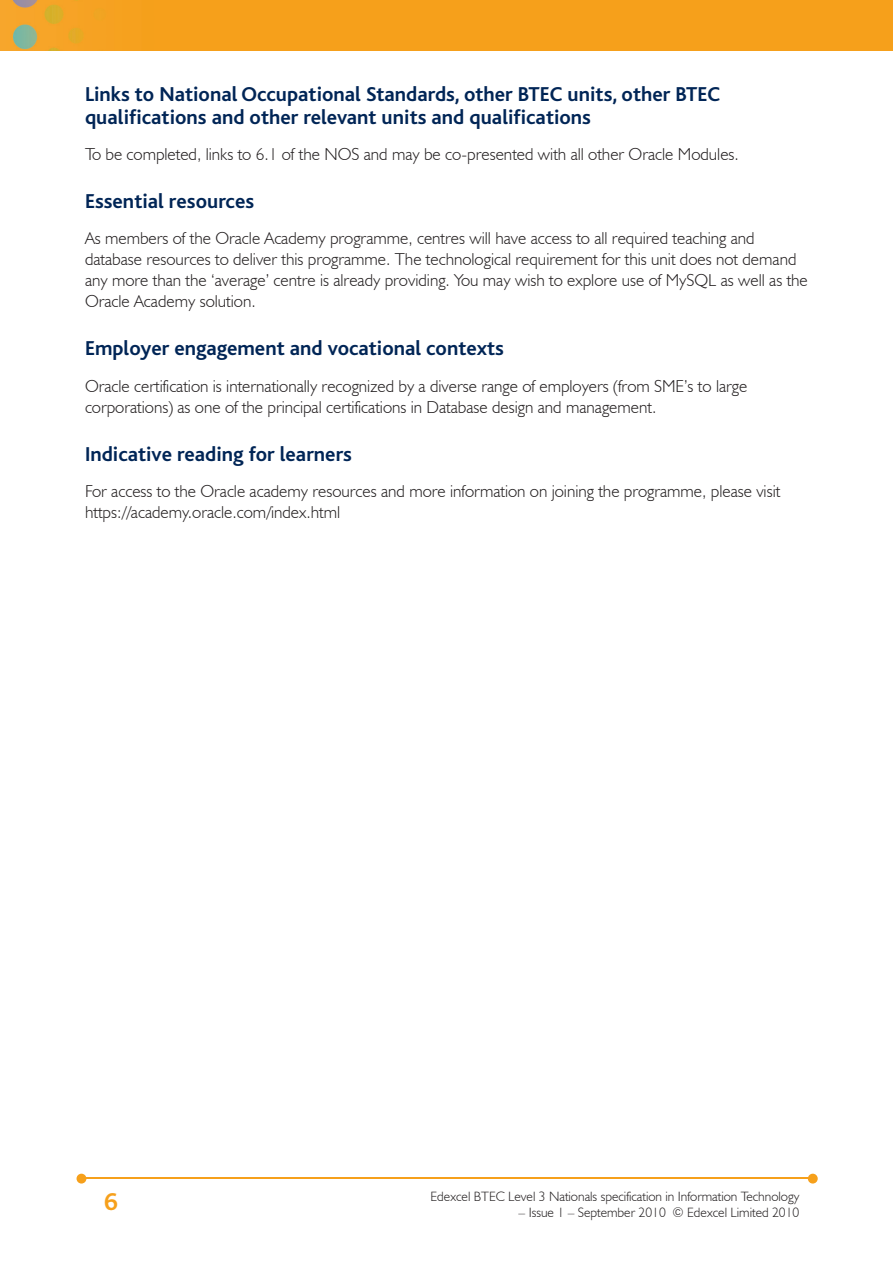
<style>
.page{position:relative;width:893px;height:1263px;background:#fff}
.page>*{position:absolute;margin:0;border:0;box-sizing:border-box;transform-origin:0 0}
.t1{font:700 25.5px "Bliss";color:#f6a01b}
.t2{font:700 21px/22.5px "Bliss";color:#002556}
.t3{font:300 17.25px/21px "Humanist 521 BT";color:#231f20}
.t4{font:300 13.5px "Humanist 521 BT";color:#231f20}
</style>
<div class="page">
<img style="left:0;top:0;width:893px;height:51px">
<hr style="left:82px;top:1178px;width:728px;height:1px;background:#f6a01b">
<svg style="left:808px;top:1174px;width:10px;height:9px"></svg>
<svg style="left:77px;top:1174px;width:9px;height:9px"></svg>
<p class="t2" style="left:85px;top:83px;width:637px">Links to National Occupational Standards, other BTEC units, other BTEC qualifications and other relevant units and qualifications</p>
<p class="t3" style="left:85px;top:143px;width:655px">To be completed, links to 6.1 of the NOS and may be co-presented with all other Oracle Modules.</p>
<p class="t2" style="left:85px;top:190px;width:171px">Essential resources</p>
<p class="t3" style="left:85px;top:227px;width:724px">As members of the Oracle Academy programme, centres will have access to all required teaching and database resources to deliver this programme. The technological requirement for this unit does not demand any more than the ‘average’ centre is already providing. You may wish to explore use of MySQL as well as the Oracle Academy solution.</p>
<p class="t2" style="left:85px;top:338px;width:420px">Employer engagement and vocational contexts</p>
<p class="t3" style="left:85px;top:375px;width:664px">Oracle certification is internationally recognized by a diverse range of employers (from SME’s to large corporations) as one of the principal certifications in Database design and management.</p>
<p class="t2" style="left:85px;top:443px;width:268px">Indicative reading for learners</p>
<p class="t3" style="left:85px;top:480px;width:697px">For access to the Oracle academy resources and more information on joining the programme, please visit https://academy.oracle.com/index.html</p>
<h1 class="t1" style="left:104px;top:1189px;width:15px">6</h1>
<p class="t4" style="left:431px;top:1188px;width:370px">Edexcel BTEC Level 3 Nationals specification in Information Technology</p>
<p class="t4" style="left:518px;top:1204px;width:282px">– Issue 1 – September 2010 © Edexcel Limited 2010</p>
</div>
